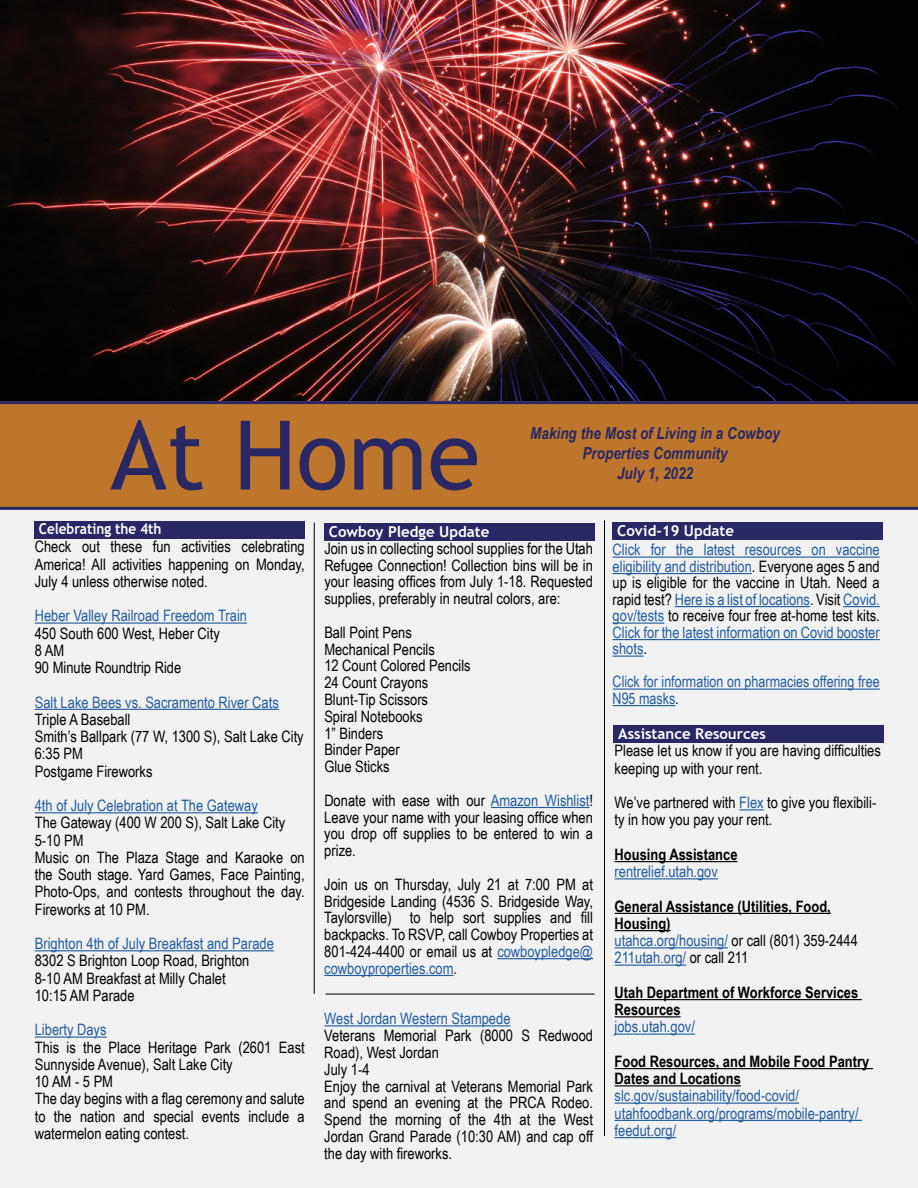
<style>
.page{position:relative;width:918px;height:1188px;background:#fff}
.page>*{position:absolute;margin:0;border:0;box-sizing:border-box;transform-origin:0 0}
.t1{font:96px "Trebuchet MS";color:#292865}
.t2{font:italic 700 16.5px/19.8px "Arial Narrow";color:#292865;text-align:center}
.t3{font:15.75px/16.8px "Arial Narrow";color:#000}
.t4{font:15.75px/16.5px "Arial Narrow";color:#215e9e}
.t5{font:700 15.75px/17.2px "Arial Narrow";color:#000}
.t6{font:700 15px "Trebuchet MS";color:#fff}
.t7{font:700 15px "Trebuchet MS";color:#fff;scale:.9 1}
.s1{color:#000}
.s2{color:#215e9e}
.s3{font-weight:400;color:#215e9e}
.s4{font-weight:400}
</style>
<div class="page">
<img style="left:0;top:0;width:918px;height:401px">
<div style="left:0;top:402px;width:918px;height:138px;background:#bd762b"></div>
<div style="left:0;top:508px;width:918px;height:680px;background:#f1f1f2"></div>
<hr style="left:604px;top:520px;width:1px;height:616px;background:#000">
<hr style="left:326px;top:994px;width:269px;height:1px;background:#000">
<div style="left:34px;top:522px;width:271px;height:17px;background:#292865"></div>
<hr style="left:314px;top:523px;width:1px;height:471px;background:#000">
<hr style="left:0;top:401px;width:918px;height:3px;background:#292865">
<hr style="left:0;top:507px;width:918px;height:3px;background:#292865">
<div style="left:324px;top:523px;width:271px;height:18px;background:#292865"></div>
<div style="left:613px;top:523px;width:270px;height:17px;background:#292865"></div>
<hr style="left:613px;top:557px;width:267px;height:1px;background:#215e9e">
<hr style="left:613px;top:573px;width:139px;height:1px;background:#215e9e">
<hr style="left:675px;top:606px;width:135px;height:1px;background:#215e9e">
<hr style="left:843px;top:606px;width:37px;height:1px;background:#215e9e">
<hr style="left:613px;top:623px;width:51px;height:1px;background:#215e9e">
<hr style="left:613px;top:639px;width:267px;height:1px;background:#215e9e">
<hr style="left:613px;top:656px;width:31px;height:1px;background:#215e9e">
<hr style="left:613px;top:689px;width:267px;height:1px;background:#215e9e">
<hr style="left:613px;top:705px;width:62px;height:1px;background:#215e9e">
<div style="left:614px;top:725px;width:270px;height:18px;background:#292865"></div>
<svg style="left:739px;top:809px;width:25px;height:1px"></svg>
<hr style="left:615px;top:861px;width:123px;height:1px;background:#000">
<hr style="left:615px;top:878px;width:103px;height:1px;background:#215e9e">
<hr style="left:615px;top:913px;width:216px;height:1px;background:#000">
<hr style="left:615px;top:930px;width:56px;height:1px;background:#000">
<hr style="left:615px;top:947px;width:113px;height:1px;background:#215e9e">
<hr style="left:615px;top:965px;width:71px;height:1px;background:#215e9e">
<hr style="left:615px;top:999px;width:247px;height:1px;background:#000">
<hr style="left:615px;top:1016px;width:66px;height:1px;background:#000">
<hr style="left:615px;top:1034px;width:80px;height:1px;background:#215e9e">
<hr style="left:615px;top:1068px;width:258px;height:1px;background:#000">
<hr style="left:615px;top:1085px;width:126px;height:1px;background:#000">
<hr style="left:615px;top:1103px;width:184px;height:1px;background:#215e9e">
<hr style="left:615px;top:1120px;width:247px;height:1px;background:#215e9e">
<hr style="left:615px;top:1137px;width:61px;height:1px;background:#215e9e">
<hr style="left:35px;top:623px;width:212px;height:1px;background:#215e9e">
<hr style="left:35px;top:709px;width:244px;height:1px;background:#215e9e">
<hr style="left:35px;top:812px;width:223px;height:1px;background:#215e9e">
<hr style="left:35px;top:950px;width:239px;height:1px;background:#215e9e">
<hr style="left:35px;top:1037px;width:72px;height:1px;background:#215e9e">
<hr style="left:491px;top:807px;width:98px;height:1px;background:#215e9e">
<hr style="left:497px;top:958px;width:96px;height:1px;background:#215e9e">
<hr style="left:324px;top:975px;width:130px;height:1px;background:#215e9e">
<hr style="left:324px;top:1025px;width:187px;height:1px;background:#215e9e">
<h1 class="t1" style="left:110px;top:395px;width:371px">At Home</h1>
<p class="t2" style="left:530px;top:423px;width:251px">Making the Most of Living in a Cowboy<br>Properties Community<br>July 1, 2022</p>
<p class="t6" style="left:617px;top:521px;width:119px">Covid-19 Update</p>
<p class="t4" style="left:613px;top:541px;width:269px;text-align:justify">Click for the latest resources on vaccine eligibility and distribution<span class="s1">. Everyone ages 5 and up is eligible for the vaccine in Utah. Need a rapid test?</span> Here is a list of locations<span class="s1">. Visit</span> Covid. gov/tests <span class="s1">to receive four free at-home test kits.<br></span>Click for the latest information on Covid booster shots<span class="s1">.</span></p>
<p class="t4" style="left:613px;top:673px;width:269px">Click for information on pharmacies offering free<br>N95 masks<span class="s1">.</span></p>
<p class="t6" style="left:618px;top:725px;width:149px">Assistance Resources</p>
<p class="t3" style="left:615px;top:742px;width:268px;line-height:17.2px">Please let us know if you are having difficulties keeping up with your rent.</p>
<p class="t3" style="left:615px;top:793px;width:263px;line-height:17.2px">We’ve partnered with <span class="s2">Flex</span> to give you flexibili&shy;ty in how you pay your rent.</p>
<p class="t5" style="left:615px;top:845px;width:124px">Housing Assistance</p>
<p class="t4" style="left:615px;top:863px;width:105px">rentrelief.utah.gov</p>
<p class="t5" style="left:615px;top:897px;width:245px">General Assistance (Utilities, Food,<br>Housing)<br><span class="s3">utahca.org/housing/</span> <span class="s4">or call (801) 359-2444<br></span><span class="s3">211utah.org/</span> <span class="s4">or call 211</span></p>
<p class="t5" style="left:615px;top:983px;width:245px">Utah Department of Workforce Services<br>Resources</p>
<p class="t4" style="left:615px;top:1018px;width:82px">jobs.utah.gov/</p>
<p class="t5" style="left:615px;top:1052px;width:256px">Food Resources, and Mobile Food Pantry<br>Dates and Locations</p>
<p class="t4" style="left:615px;top:1087px;width:246px;line-height:17.2px">slc.gov/sustainability/food-covid/ utahfoodbank.org/programs/mobile-pantry/ feedut.org/</p>
<p class="t7" style="left:39px;top:520px;width:138px">Celebrating the 4th</p>
<p class="t3" style="left:35px;top:538px;width:271px;line-height:17.2px;text-align:justify">Check out these fun activities celebrating America! All activities happening on Monday, July 4 unless otherwise noted.</p>
<p class="t4" style="left:35px;top:607px;width:214px">Heber Valley Railroad Freedom Train</p>
<p class="t3" style="left:35px;top:624px;width:187px;line-height:17.2px">450 South 600 West, Heber City<br>8 AM<br>90 Minute Roundtrip Ride</p>
<p class="t4" style="left:35px;top:693px;width:246px">Salt Lake Bees vs. Sacramento River Cats</p>
<p class="t3" style="left:35px;top:710px;width:270px;line-height:17.2px">Triple A Baseball<br>Smith’s Ballpark (77 W, 1300 S), Salt Lake City<br>6:35 PM<br>Postgame Fireworks</p>
<p class="t4" style="left:35px;top:797px;width:225px">4th of July Celebration at The Gateway</p>
<p class="t3" style="left:35px;top:814px;width:271px;line-height:17.2px">The Gateway (400 W 200 S), Salt Lake City<br>5-10 PM<br>Music on The Plaza Stage and Karaoke on the South stage. Yard Games, Face Painting,<br>Photo-Ops, and contests throughout the day.<br>Fireworks at 10 PM.</p>
<p class="t4" style="left:35px;top:935px;width:241px">Brighton 4th of July Breakfast and Parade</p>
<p class="t3" style="left:35px;top:952px;width:216px;line-height:17.2px">8302 S Brighton Loop Road, Brighton<br>8-10 AM Breakfast at Milly Chalet<br>10:15 AM Parade</p>
<p class="t4" style="left:35px;top:1021px;width:73px">Liberty Days</p>
<p class="t3" style="left:35px;top:1038px;width:271px;line-height:17.2px">This is the Place Heritage Park (2601 East Sunnyside Avenue), Salt Lake City<br>10 AM - 5 PM<br>The day begins with a flag ceremony and salute to the nation and special events include a watermelon eating contest.</p>
<p class="t6" style="left:329px;top:522px;width:162px">Cowboy Pledge Update</p>
<p class="t3" style="left:324px;top:539px;width:270px;text-align:justify">Join us in collecting school supplies for the Utah Refugee Connection! Collection bins will be in your leasing offices from July 1-18. Requested supplies, preferably in neutral colors, are:</p>
<p class="t3" style="left:324px;top:623px;width:148px">Ball Point Pens<br>Mechanical Pencils<br>12 Count Colored Pencils<br>24 Count Crayons<br>Blunt-Tip Scissors<br>Spiral Notebooks<br>1” Binders<br>Binder Paper<br>Glue Sticks</p>
<p class="t3" style="left:324px;top:791px;width:270px;text-align:justify">Donate with ease with our <span class="s2">Amazon Wishlist</span>!<br>Leave your name with your leasing office when you drop off supplies to be entered to win a prize.</p>
<p class="t3" style="left:324px;top:875px;width:270px;text-align:justify">Join us on Thursday, July 21 at 7:00 PM at Bridgeside Landing (4536 S. Bridgeside Way, Taylorsville) to help sort supplies and fill backpacks. To RSVP, call Cowboy Properties at 801-424-4400 or email us at <span class="s2">cowboypledge@ cowboyproperties.com</span>.</p>
<p class="t4" style="left:324px;top:1010px;width:188px">West Jordan Western Stampede</p>
<p class="t3" style="left:324px;top:1027px;width:270px">Veterans Memorial Park (8000 S Redwood<br>Road), West Jordan<br>July 1-4<br>Enjoy the carnival at Veterans Memorial Park and spend an evening at the PRCA Rodeo.<br>Spend the morning of the 4th at the West<br>Jordan Grand Parade (10:30 AM) and cap off the day with fireworks.</p>
</div>
